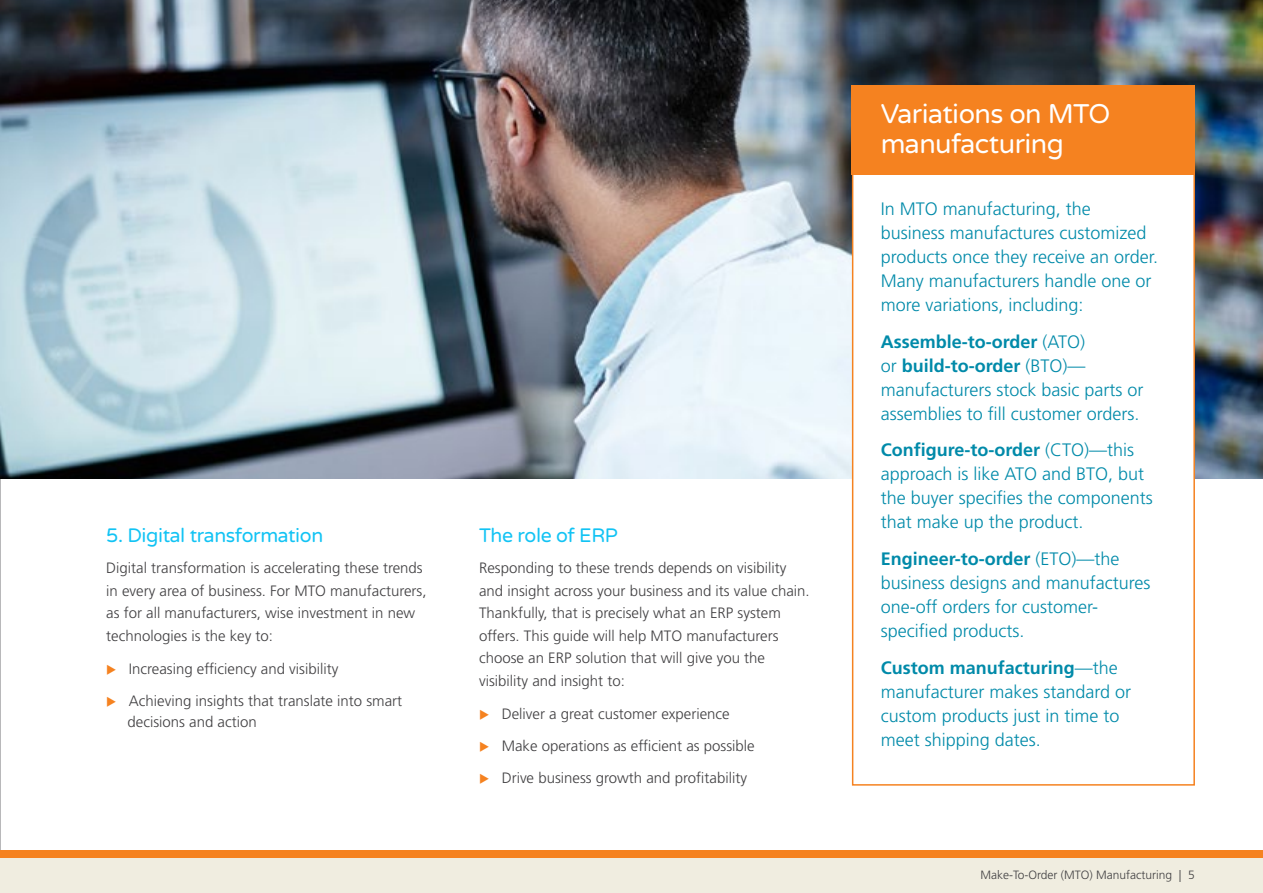
<style>
.page{position:relative;width:1263px;height:893px;background:#fff}
.page>*{position:absolute;margin:0;border:0;box-sizing:border-box;transform-origin:0 0}
.Questions_heading{font:27px/30px "Varela Round";letter-spacing:-.02em;color:#fff}
.subhead_1{font:19.5px "Varela Round";letter-spacing:-.02em;color:#12c3f4}
.Text_10_15{font:300 18px/24px "Frutiger LT Std";color:#008aa9}
.Text_10_15-2{font:300 15px/22.5px "Frutiger LT Std";color:#414042}
.t1{font:300 12px "Frutiger LT Std";color:#414042}
.s1{font-weight:700}
</style>
<div class="page">
<hr style="left:0;top:0;width:1px;height:893px;background:#a1a1a4">
<img style="left:0;top:0;width:1262px;height:478px">
<div style="left:852px;top:85px;width:343px;height:701px;background:#fff;border:2px solid #f58220"></div>
<div style="left:852px;top:85px;width:343px;height:89px;background:#f58220"></div>
<div style="left:0;top:850px;width:1263px;height:9px;background:#f58220"></div>
<div style="left:0;top:859px;width:1263px;height:34px;background:#f0ede0"></div>
<p class="subhead_1" style="left:106px;top:524px;width:218px">5. Digital transformation</p>
<p class="Text_10_15-2" style="left:106px;top:557px;width:322px">Digital transformation is accelerating these trends in every area of business. For MTO manufacturers, as for all manufacturers, wise investment in new technologies is the key to:</p>
<p class="Text_10_15-2" style="left:129px;top:658px;width:211px">Increasing efficiency and visibility</p>
<p class="Text_10_15-2" style="left:128px;top:690px;width:276px;line-height:21px">Achieving insights that translate into smart decisions and action</p>
<p class="subhead_1" style="left:479px;top:524px;width:140px">The role of ERP</p>
<p class="Text_10_15-2" style="left:479px;top:557px;width:332px">Responding to these trends depends on visibility and insight across your business and its value chain.<br>Thankfully, that is precisely what an ERP system offers. This guide will help MTO manufacturers choose an ERP solution that will give you the visibility and insight to:</p>
<p class="Text_10_15-2" style="left:502px;top:703px;width:230px">Deliver a great customer experience</p>
<p class="Text_10_15-2" style="left:502px;top:735px;width:255px">Make operations as efficient as possible</p>
<p class="Text_10_15-2" style="left:502px;top:766px;width:247px">Drive business growth and profitability</p>
<p class="Questions_heading" style="left:881px;top:99px;width:231px">Variations on MTO manufacturing</p>
<p class="Text_10_15" style="left:881px;top:197px;width:279px">In MTO manufacturing, the business manufactures customized products once they receive an order.<br>Many manufacturers handle one or more variations, including:</p>
<p class="Text_10_15" style="left:881px;top:330px;width:264px"><span class="s1">Assemble-to-order</span> (ATO)<br>or <span class="s1">build-to-order</span> (BTO)— manufacturers stock basic parts or assemblies to fill customer orders.</p>
<p class="Text_10_15" style="left:881px;top:438px;width:274px"><span class="s1">Configure-to-order</span> (CTO)—this approach is like ATO and BTO, but the buyer specifies the components that make up the product.</p>
<p class="Text_10_15" style="left:881px;top:547px;width:271px"><span class="s1">Engineer-to-order</span> (ETO)—the business designs and manufactures one-off orders for customer&shy;specified products.</p>
<p class="Text_10_15" style="left:881px;top:656px;width:252px"><span class="s1">Custom manufacturing</span>—the manufacturer makes standard or custom products just in time to meet shipping dates.</p>
<p class="t1" style="left:980px;top:868px;width:216px">Make-To-Order (MTO) Manufacturing | 5</p>
</div>
